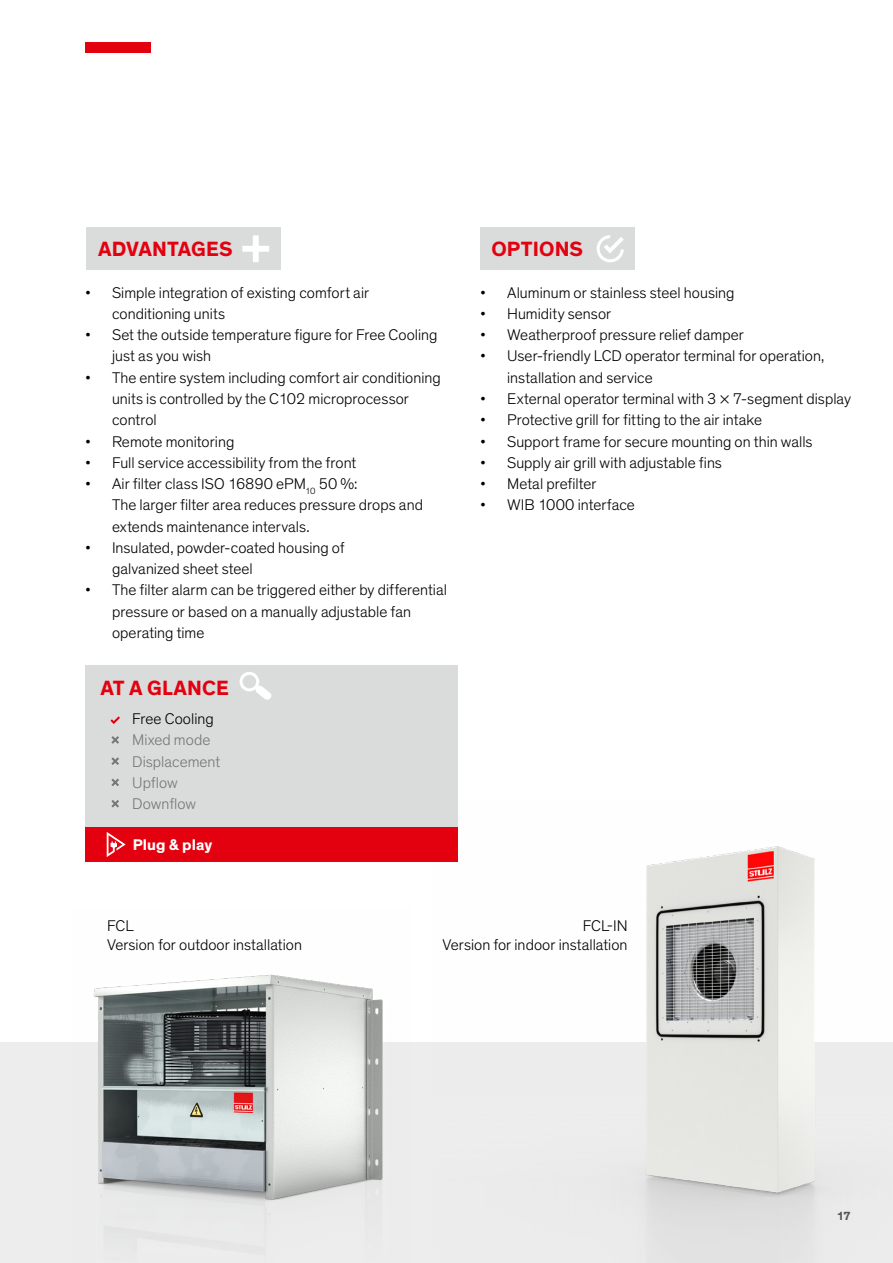
<style>
.page{position:relative;width:893px;height:1263px;background:#fff}
.page>*{position:absolute;margin:0;border:0;box-sizing:border-box;transform-origin:0 0}
.t1{font:700 21px "Theinhardt";letter-spacing:.005em;color:#e3000f}
.t2{font:300 15.75px/21.3px "Theinhardt";letter-spacing:.005em;color:#000}
.t3{font:300 15.75px/21.3px "Theinhardt";color:#767676}
.t4{font:700 15.75px "Theinhardt";letter-spacing:.005em;color:#fff}
.t5{font:700 12px "Theinhardt";color:#565656}
</style>
<div class="page">
<div style="left:85px;top:43px;width:66px;height:10px;background:#e3000f"></div>
<div style="left:0;top:1042px;width:893px;height:221px;background:#ededed"></div>
<img style="left:434px;top:799px;width:384px;height:464px">
<img style="left:93px;top:974px;width:290px;height:256px">
<div style="left:85px;top:665px;width:372px;height:189px;background:#dadbdb"></div>
<svg style="left:110px;top:716px;width:10px;height:8px"></svg>
<svg style="left:111px;top:736px;width:8px;height:8px"></svg>
<svg style="left:111px;top:757px;width:8px;height:8px"></svg>
<svg style="left:111px;top:778px;width:8px;height:8px"></svg>
<svg style="left:111px;top:800px;width:8px;height:7px"></svg>
<div style="left:85px;top:827px;width:373px;height:34px;background:#e3000f"></div>
<svg style="left:107px;top:832px;width:19px;height:25px"></svg>
<div style="left:240px;top:672px;width:19px;height:19px;border:3px solid #fff;border-radius:50%"></div>
<svg style="left:254px;top:685px;width:18px;height:15px"></svg>
<div style="left:86px;top:227px;width:195px;height:43px;background:#dadbdb"></div>
<svg style="left:242px;top:235px;width:27px;height:27px"></svg>
<div style="left:480px;top:227px;width:154px;height:43px;background:#dadbdb"></div>
<svg style="left:597px;top:235px;width:27px;height:27px"></svg>
<h1 class="t1" style="left:98px;top:236px;width:136px">ADVANTAGES</h1>
<h1 class="t1" style="left:491px;top:236px;width:93px">OPTIONS</h1>
<p class="t2" style="left:112px;top:282px;width:259px;text-indent:-27px">• Simple integration of existing comfort air conditioning units</p>
<p class="t2" style="left:112px;top:324px;width:327px;text-indent:-27px">• Set the outside temperature figure for Free Cooling just as you wish</p>
<p class="t2" style="left:112px;top:367px;width:330px;text-indent:-27px">• The entire system including comfort air conditioning units is controlled by the C102 microprocessor control</p>
<p class="t2" style="left:85px;top:431px;width:151px">• Remote monitoring</p>
<p class="t2" style="left:85px;top:452px;width:273px">• Full service accessibility from the front</p>
<p class="t2" style="left:112px;top:473px;width:312px;text-indent:-27px">• Air filter class ISO 16890 ePM<sub>10</sub> 50 %:<br>The larger filter area reduces pressure drops and extends maintenance intervals.</p>
<p class="t2" style="left:112px;top:537px;width:234px;text-indent:-27px">• Insulated, powder-coated housing of galvanized sheet steel</p>
<p class="t2" style="left:112px;top:580px;width:337px;text-indent:-27px">• The filter alarm can be triggered either by differential pressure or based on a manually adjustable fan operating time</p>
<h1 class="t1" style="left:100px;top:675px;width:130px">AT A GLANCE</h1>
<p class="t2" style="left:132px;top:708px;width:83px">Free Cooling</p>
<p class="t3" style="left:132px;top:729px;width:90px">Mixed mode<br>Displacement<br>Upflow<br>Downflow</p>
<p class="t4" style="left:133px;top:835px;width:81px">Plug &amp; play</p>
<p class="t2" style="left:480px;top:282px;width:256px">• Aluminum or stainless steel housing</p>
<p class="t2" style="left:480px;top:303px;width:133px">• Humidity sensor</p>
<p class="t2" style="left:480px;top:324px;width:265px">• Weatherproof pressure relief damper</p>
<p class="t2" style="left:507px;top:346px;width:319px;text-indent:-27px">• User-friendly LCD operator terminal for operation, installation and service</p>
<p class="t2" style="left:480px;top:388px;width:372px">• External operator terminal with 3 × 7-segment display</p>
<p class="t2" style="left:480px;top:410px;width:283px">• Protective grill for fitting to the air intake</p>
<p class="t2" style="left:480px;top:431px;width:334px">• Support frame for secure mounting on thin walls</p>
<p class="t2" style="left:480px;top:452px;width:243px">• Supply air grill with adjustable fins</p>
<p class="t2" style="left:480px;top:473px;width:118px">• Metal prefilter</p>
<p class="t2" style="left:480px;top:495px;width:156px">• WIB 1000 interface</p>
<p class="t2" style="left:107px;top:916px;width:196px;line-height:18.9px">FCL<br>Version for outdoor installation</p>
<p class="t2" style="left:442px;top:916px;width:187px;line-height:18.9px;text-align:right">FCL-IN<br>Version for indoor installation</p>
<p class="t5" style="left:837px;top:1209px;width:15px">17</p>
</div>
